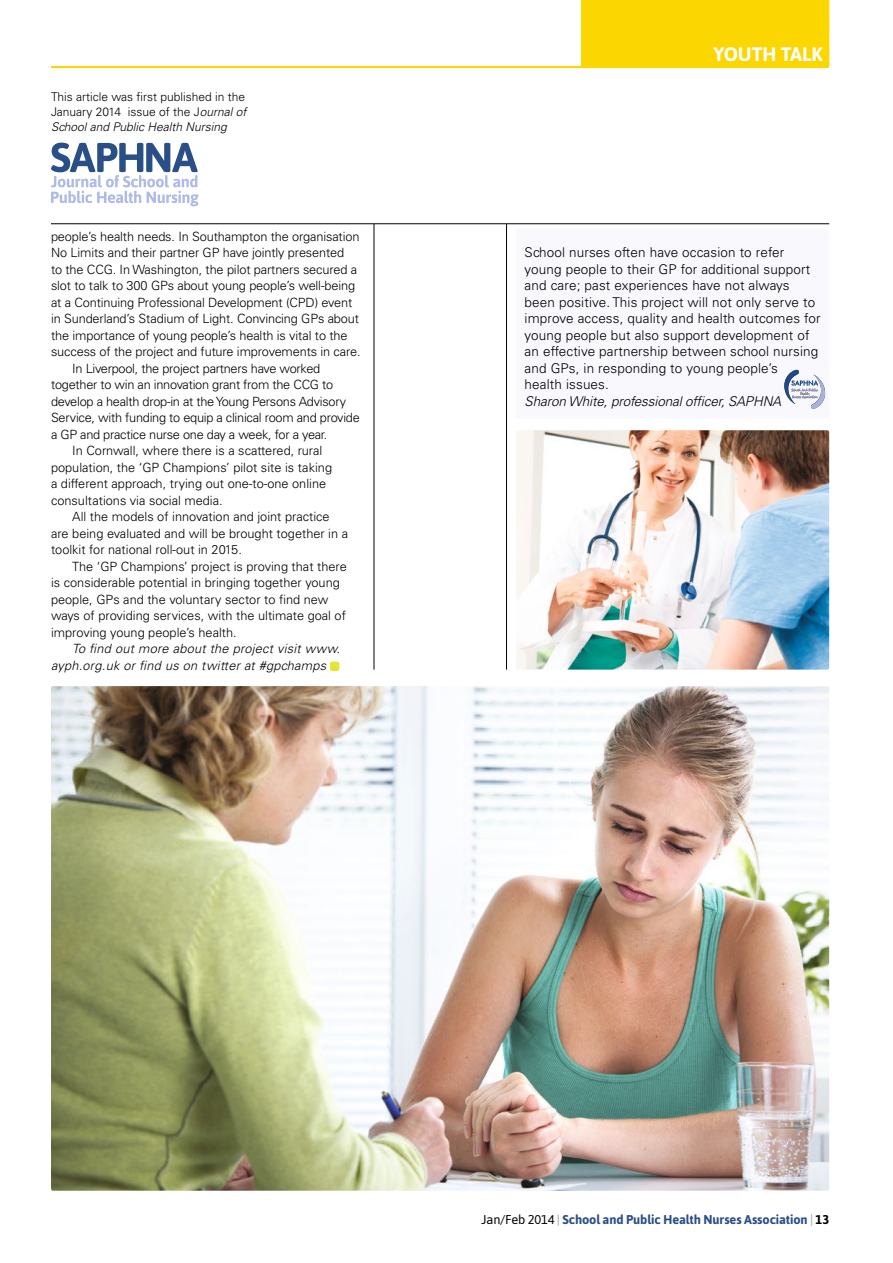
<style>
.page{position:relative;width:893px;height:1263px;background:#fff}
.page>*{position:absolute;margin:0;border:0;box-sizing:border-box;transform-origin:0 0}
.t1{font:700 19.5px "Asap";letter-spacing:-.01em;color:#fff}
.t2{font:300 13.5px/16.5px "Univers LT Std";letter-spacing:.01em;color:#000}
.t3{font:italic 300 13.5px "Univers LT Std";letter-spacing:-.01em;color:#000}
.t4{font:300 12.75px "Univers LT Std";letter-spacing:-.01em;color:#000}
.t5{font:italic 300 12.75px/16.5px "Univers LT Std";letter-spacing:.02em;color:#000}
.t6{font:700 12.75px "Asap";letter-spacing:-.005em;color:#2a4e88}
.t7{font:300 12px/15px "Univers LT Std";color:#000;text-align:justify}
.s1{font-style:italic}
.s2{font-weight:400;color:#000}
.s3{font-weight:400;color:#989898}
.s4{color:#000}
</style>
<div class="page">
<svg style="left:51px;top:0;width:778px;height:68px"></svg>
<div style="left:581px;top:0;width:248px;height:68px;background:#fcd600;border-radius:2px"></div>
<hr style="left:374px;top:224px;width:1px;height:446px;background:#000">
<hr style="left:506px;top:224px;width:1px;height:446px;background:#000">
<hr style="left:51px;top:223px;width:778px;height:1px;background:#000">
<svg style="left:330px;top:662px;width:9px;height:9px"></svg>
<img style="left:51px;top:686px;width:778px;height:505px">
<img style="left:516px;top:430px;width:313px;height:240px">
<div style="left:516px;top:229px;width:313px;height:190px;background:#f8f8fd;border-radius:2px"></div>
<svg style="left:784px;top:370px;width:41px;height:39px"></svg>
<svg style="left:51px;top:143px;width:148px;height:63px"></svg>
<p class="t7" style="left:51px;top:89px;width:197px">This article was first published in the January 2014 issue of the J<span class="s1">ournal of School and Public Health Nursing</span></p>
<p class="t4" style="left:51px;top:228px;width:310px">people’s health needs. In Southampton the organisation</p>
<p class="t4" style="left:51px;top:245px;width:295px">No Limits and their partner GP have jointly presented</p>
<p class="t4" style="left:51px;top:261px;width:308px">to the CCG. In Washington, the pilot partners secured a</p>
<p class="t4" style="left:51px;top:278px;width:306px">slot to talk to 300 GPs about young people’s well-being</p>
<p class="t4" style="left:51px;top:294px;width:303px">at a Continuing Professional Development (CPD) event</p>
<p class="t4" style="left:51px;top:311px;width:310px">in Sunderland’s Stadium of Light. Convincing GPs about</p>
<p class="t4" style="left:51px;top:327px;width:298px">the importance of young people’s health is vital to the</p>
<p class="t4" style="left:51px;top:344px;width:311px">success of the project and future improvements in care.</p>
<p class="t4" style="left:72px;top:360px;width:250px">In Liverpool, the project partners have worked</p>
<p class="t4" style="left:51px;top:377px;width:284px">together to win an innovation grant from the CCG to</p>
<p class="t4" style="left:51px;top:393px;width:297px">develop a health drop-in at the Young Persons Advisory</p>
<p class="t4" style="left:51px;top:410px;width:310px">Service, with funding to equip a clinical room and provide</p>
<p class="t4" style="left:51px;top:426px;width:278px">a GP and practice nurse one day a week, for a year.</p>
<p class="t4" style="left:72px;top:443px;width:252px">In Cornwall, where there is a scattered, rural</p>
<p class="t4" style="left:51px;top:459px;width:283px">population, the ‘GP Champions’ pilot site is taking</p>
<p class="t4" style="left:51px;top:476px;width:277px">a different approach, trying out one-to-one online</p>
<p class="t4" style="left:51px;top:492px;width:173px">consultations via social media.</p>
<p class="t4" style="left:72px;top:509px;width:259px">All the models of innovation and joint practice</p>
<p class="t4" style="left:51px;top:525px;width:299px">are being evaluated and will be brought together in a</p>
<p class="t4" style="left:51px;top:542px;width:192px">toolkit for national roll-out in 2015.</p>
<p class="t4" style="left:72px;top:558px;width:276px">The ‘GP Champions’ project is proving that there</p>
<p class="t4" style="left:51px;top:575px;width:290px">is considerable potential in bringing together young</p>
<p class="t4" style="left:51px;top:591px;width:279px">people, GPs and the voluntary sector to find new</p>
<p class="t4" style="left:51px;top:608px;width:296px">ways of providing services, with the ultimate goal of</p>
<p class="t4" style="left:51px;top:624px;width:187px">improving young people’s health.</p>
<p class="t5" style="left:51px;top:640px;width:291px;text-indent:21px">To find out more about the project visit www. ayph.org.uk or find us on twitter at #gpchamps</p>
<h1 class="t1" style="left:714px;top:42px;width:111px">Youth talk</h1>
<p class="t2" style="left:525px;top:244px;width:298px">School nurses often have occasion to refer young people to their GP for additional support and care; past experiences have not always been positive. This project will not only serve to improve access, quality and health outcomes for young people but also support development of an effective partnership between school nursing and GPs, in responding to young people’s<br>health issues.</p>
<p class="t3" style="left:525px;top:393px;width:258px">Sharon White, professional officer, SAPHNA</p>
<p class="t6" style="left:482px;top:1212px;width:349px"><span class="s2">Jan/Feb 2014</span> <span class="s3">|</span> School and Public Health Nurses Association <span class="s3">|</span> <span class="s4">13</span></p>
</div>
